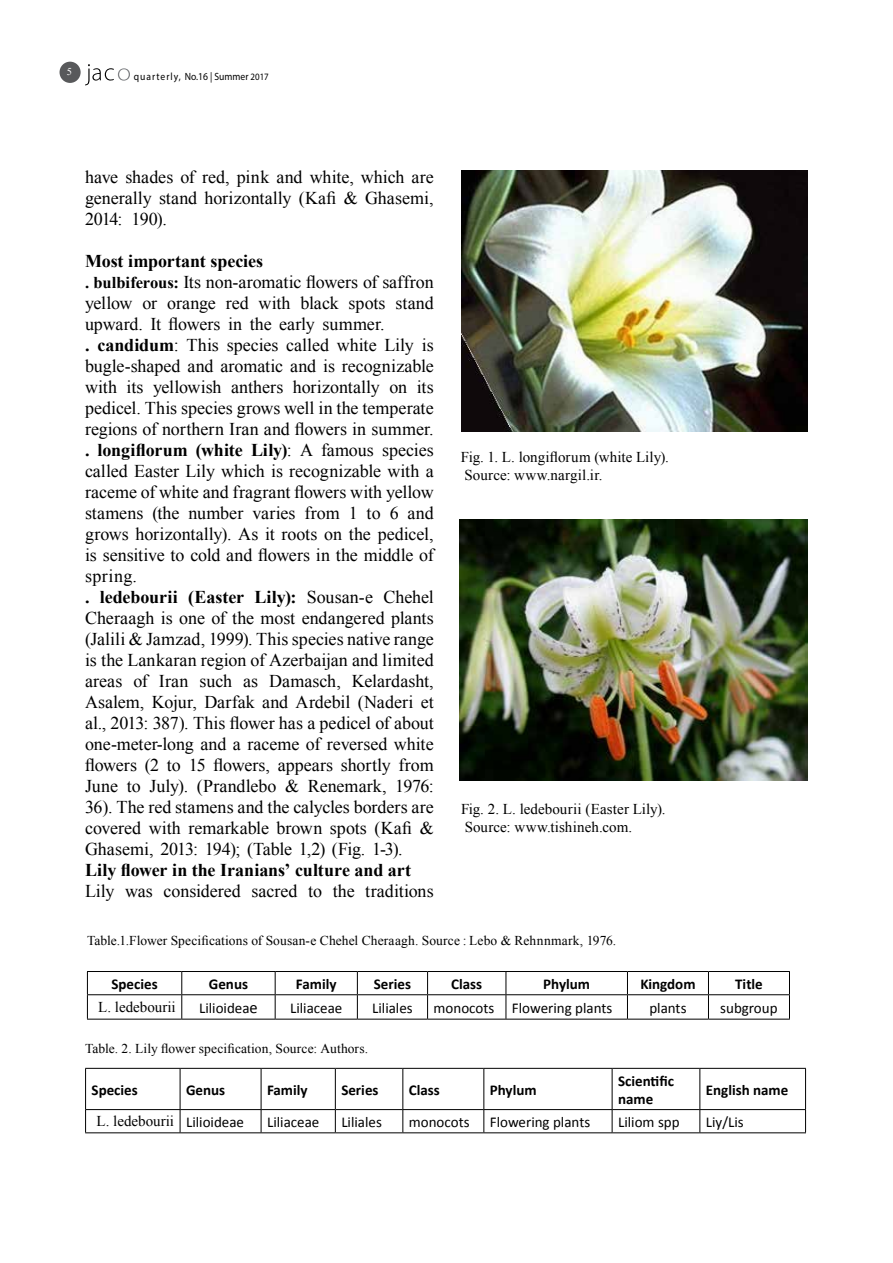
<style>
.page{position:relative;width:893px;height:1263px;background:#fff}
.page>*{position:absolute;margin:0;border:0;box-sizing:border-box;transform-origin:0 0}
.t1{font:18px/21px "Times New Roman";color:#000;text-align:right}
.t2{font:700 18px "Times New Roman";color:#000}
.t3{font:15px/18px "Times New Roman";color:#000}
.t4{font:15px "Calibri";color:#000}
.t5{font:700 15px "Calibri";color:#000}
.t6{font:13.5px "Times New Roman";letter-spacing:.005em;color:#000}
.t7{font:10.5px "Myriad Pro";letter-spacing:.095em;color:#000;scale:.92 1}
.t8{font:10.5px "Times New Roman";color:#fff}
.s1{font-size:9.75px}
.s2{font-weight:700;font-size:16.5px}
.s3{font-weight:700}
.s4{font-weight:400}
.s5{font-size:16.5px}
</style>
<div class="page">
<svg style="left:85px;top:64px;width:45px;height:21px"></svg>
<div style="left:60px;top:62px;width:21px;height:21px;background:#58595b;border-radius:50%"></div>
<hr style="left:708px;top:1019px;width:82px;height:1px;background:#000">
<hr style="left:627px;top:1019px;width:81px;height:1px;background:#000">
<hr style="left:506px;top:1019px;width:121px;height:1px;background:#000">
<hr style="left:428px;top:1019px;width:78px;height:1px;background:#000">
<hr style="left:357px;top:1019px;width:71px;height:1px;background:#000">
<hr style="left:275px;top:1019px;width:82px;height:1px;background:#000">
<hr style="left:182px;top:1019px;width:93px;height:1px;background:#000">
<hr style="left:87px;top:1019px;width:95px;height:1px;background:#000">
<svg style="left:87px;top:971px;width:703px;height:48px"></svg>
<hr style="left:700px;top:1132px;width:106px;height:1px;background:#000">
<hr style="left:612px;top:1132px;width:88px;height:1px;background:#000">
<hr style="left:484px;top:1132px;width:128px;height:1px;background:#000">
<hr style="left:403px;top:1132px;width:81px;height:1px;background:#000">
<hr style="left:335px;top:1132px;width:68px;height:1px;background:#000">
<hr style="left:261px;top:1132px;width:74px;height:1px;background:#000">
<hr style="left:180px;top:1132px;width:81px;height:1px;background:#000">
<hr style="left:85px;top:1132px;width:95px;height:1px;background:#000">
<svg style="left:85px;top:1068px;width:721px;height:64px"></svg>
<img style="left:461px;top:170px;width:347px;height:262px">
<img style="left:459px;top:519px;width:349px;height:262px">
<p class="t8" style="left:67px;top:65px;width:7px">5</p>
<p class="t7" style="left:134px;top:70px;width:148px">quarterly, No.16 | Summer <span class="s1">2017</span></p>
<p class="t1" style="left:85px;top:166px;width:350px">have shades of red, pink and white, which are</p>
<p class="t1" style="left:85px;top:187px;width:350px">generally stand horizontally (Kafi &amp; Ghasemi,</p>
<p class="t1" style="left:132px;top:208px;width:37px">190 .(</p>
<p class="t1" style="left:85px;top:208px;width:39px">2014:</p>
<p class="t2" style="left:85px;top:248px;width:180px">Most important species</p>
<p class="t1" style="left:85px;top:271px;width:350px"><span class="s2">. bulbiferous:</span> Its non-aromatic flowers of saffron</p>
<p class="t1" style="left:395px;top:292px;width:40px">stand</p>
<p class="t1" style="left:85px;top:292px;width:49px">yellow</p>
<p class="t1" style="left:85px;top:313px;width:301px">upward. It flowers in the early summer.</p>
<p class="t1" style="left:85px;top:334px;width:350px"><span class="s3">. candidum</span>: This species called white Lily is</p>
<p class="t1" style="left:85px;top:355px;width:350px">bugle-shaped and aromatic and is recognizable</p>
<p class="t1" style="left:417px;top:376px;width:18px">its</p>
<p class="t1" style="left:226px;top:292px;width:25px">red</p>
<p class="t1" style="left:259px;top:292px;width:34px">with</p>
<p class="t1" style="left:300px;top:292px;width:40px">black</p>
<p class="t1" style="left:349px;top:292px;width:39px">spots</p>
<p class="t1" style="left:167px;top:292px;width:50px">orange</p>
<p class="t1" style="left:142px;top:292px;width:16px">or</p>
<p class="t1" style="left:85px;top:376px;width:34px">with</p>
<p class="t1" style="left:85px;top:397px;width:350px">pedicel. This species grows well in the temperate</p>
<p class="t1" style="left:85px;top:418px;width:350px">regions of northern Iran and flowers in summer.</p>
<p class="t2" style="left:85px;top:437px;width:350px">. longiflorum (white Lily <span class="s4">A:</span>) <span class="s4">famous species</span></p>
<p class="t1" style="left:85px;top:460px;width:350px">called Easter Lily which is recognizable with a</p>
<p class="t1" style="left:85px;top:481px;width:350px">raceme of white and fragrant flowers with yellow</p>
<p class="t1" style="left:408px;top:502px;width:28px">and</p>
<p class="t1" style="left:127px;top:376px;width:18px">its</p>
<p class="t1" style="left:153px;top:376px;width:70px">yellowish</p>
<p class="t1" style="left:231px;top:376px;width:54px">anthers</p>
<p class="t1" style="left:293px;top:376px;width:89px">horizontally</p>
<p class="t1" style="left:389px;top:376px;width:19px">on</p>
<p class="t3" style="left:461px;top:448px;width:210px">Fig. 1. L. longiflorum (white Lily .(<br>Source: www.nargil .i r.</p>
<p class="t1" style="left:152px;top:502px;width:28px">(the</p>
<p class="t1" style="left:188px;top:502px;width:56px">number</p>
<p class="t1" style="left:252px;top:502px;width:45px">varies</p>
<p class="t1" style="left:304px;top:502px;width:37px">from</p>
<p class="t1" style="left:349px;top:502px;width:10px">1</p>
<p class="t1" style="left:390px;top:502px;width:10px">6</p>
<p class="t1" style="left:85px;top:502px;width:60px">stamens</p>
<p class="t1" style="left:85px;top:523px;width:350px">grows horizontally .) As it roots on the pedicel,</p>
<p class="t1" style="left:85px;top:544px;width:350px">is sensitive to cold and flowers in the middle of</p>
<p class="t1" style="left:85px;top:565px;width:53px">spring.</p>
<p class="t1" style="left:383px;top:586px;width:52px">Chehel</p>
<p class="t1" style="left:367px;top:502px;width:16px">to</p>
<p class="t2" style="left:100px;top:584px;width:80px">ledebourii</p>
<p class="t2" style="left:255px;top:584px;width:44px">Lily :)</p>
<p class="t2" style="left:188px;top:584px;width:57px">(Easter</p>
<p class="t1" style="left:307px;top:586px;width:68px">Sousan e-</p>
<p class="t2" style="left:85px;top:584px;width:6px">.</p>
<p class="t1" style="left:85px;top:607px;width:350px">Cheraagh is one of the most endangered plants (Jalili &amp; Jamzad, 1999 .) This species native range is the Lankaran region of Azerbaijan and limited Kelardasht,</p>
<p class="t1" style="left:199px;top:670px;width:34px">such</p>
<p class="t1" style="left:269px;top:670px;width:73px">Damasch,</p>
<p class="t1" style="left:133px;top:670px;width:16px">of</p>
<p class="t1" style="left:159px;top:670px;width:31px">Iran</p>
<p class="t1" style="left:85px;top:670px;width:39px">areas</p>
<p class="t1" style="left:85px;top:691px;width:350px">Asalem, Kojur, Darfak and Ardebil (Naderi et</p>
<p class="t1" style="left:85px;top:712px;width:350px">al., 2013: 387 .) This flower has a pedicel of about</p>
<p class="t1" style="left:85px;top:733px;width:350px">one-meter-long and a raceme of reversed white</p>
<p class="t1" style="left:85px;top:754px;width:350px">flowers (2 to 15 flowers, appears shortly from</p>
<p class="t1" style="left:395px;top:775px;width:40px">1976:</p>
<p class="t1" style="left:243px;top:670px;width:17px">as</p>
<p class="t1" style="left:150px;top:775px;width:40px">July .)</p>
<p class="t1" style="left:197px;top:775px;width:81px">(Prandlebo</p>
<p class="t1" style="left:308px;top:775px;width:80px">Renemark,</p>
<p class="t1" style="left:285px;top:775px;width:16px">&amp;</p>
<p class="t1" style="left:85px;top:775px;width:350px;text-align:left">June<br>36 .) The red stamens and the calycles borders are covered with remarkable brown spots (Kafi &amp; Ghasemi, 2013: 194); (Table 1,2) (Fig. 1-3 .(</p>
<p class="t2" style="left:85px;top:857px;width:328px">Lily flower in the Iranians’ culture and art</p>
<p class="t1" style="left:365px;top:880px;width:70px">traditions</p>
<p class="t1" style="left:127px;top:775px;width:16px">to</p>
<p class="t3" style="left:461px;top:800px;width:206px">Fig. 2. L. ledebourii (Easter Lily .(<br>Source: www.tishineh.com.</p>
<p class="t1" style="left:85px;top:880px;width:31px">Lily</p>
<p class="t6" style="left:87px;top:931px;width:531px">Table.1.Flower Specifications of Sousan e- Chehel Cheraagh. Source : Lebo &amp; Rehnnmark, 1976.</p>
<p class="t1" style="left:163px;top:880px;width:79px">considered</p>
<p class="t1" style="left:251px;top:880px;width:48px">sacred</p>
<p class="t1" style="left:333px;top:880px;width:24px">the</p>
<p class="t1" style="left:308px;top:880px;width:16px">to</p>
<p class="t1" style="left:125px;top:880px;width:29px">was</p>
<p class="t5" style="left:111px;top:974px;width:48px">Species</p>
<p class="t5" style="left:209px;top:974px;width:41px">Genus</p>
<p class="t5" style="left:296px;top:974px;width:42px">Family</p>
<p class="t5" style="left:374px;top:974px;width:39px">Series</p>
<p class="t5" style="left:451px;top:974px;width:33px">Class</p>
<p class="t5" style="left:543px;top:974px;width:48px">Phylum</p>
<p class="t5" style="left:640px;top:974px;width:57px">Kingdom</p>
<p class="t3" style="left:98px;top:998px;width:79px">L. ledebourii</p>
<p class="t4" style="left:199px;top:999px;width:60px">Lilioidea<span class="s5">e</span></p>
<p class="t4" style="left:290px;top:998px;width:54px">Liliaceae</p>
<p class="t4" style="left:372px;top:998px;width:42px">Liliales</p>
<p class="t4" style="left:434px;top:998px;width:62px">monocots</p>
<p class="t4" style="left:512px;top:998px;width:102px">Flowering plants</p>
<p class="t4" style="left:649px;top:998px;width:39px">plants</p>
<p class="t6" style="left:85px;top:1039px;width:285px">Table. 2. Lily flower specification, Source: Authors.</p>
<p class="t5" style="left:92px;top:1080px;width:48px">Species</p>
<p class="t3" style="left:97px;top:1112px;width:79px">L. ledebourii</p>
<p class="t5" style="left:186px;top:1080px;width:41px">Genus</p>
<p class="t4" style="left:186px;top:1112px;width:59px">Lilioideae</p>
<p class="t5" style="left:267px;top:1080px;width:42px">Family</p>
<p class="t4" style="left:267px;top:1112px;width:54px">Liliaceae</p>
<p class="t5" style="left:341px;top:1080px;width:39px">Series</p>
<p class="t4" style="left:341px;top:1112px;width:42px">Liliales</p>
<p class="t5" style="left:409px;top:1080px;width:33px">Class</p>
<p class="t4" style="left:409px;top:1112px;width:62px">monocots</p>
<p class="t5" style="left:490px;top:1080px;width:48px">Phylum</p>
<p class="t4" style="left:490px;top:1112px;width:102px">Flowering plants</p>
<p class="t5" style="left:618px;top:1071px;width:57px">Scientific</p>
<p class="t5" style="left:618px;top:1089px;width:37px">name</p>
<p class="t4" style="left:618px;top:1112px;width:63px">Liliom spp</p>
<p class="t5" style="left:735px;top:974px;width:29px">Title</p>
<p class="t4" style="left:720px;top:998px;width:59px">subgroup</p>
<p class="t5" style="left:706px;top:1080px;width:84px">English name</p>
<p class="t4" style="left:706px;top:1112px;width:39px">Liy/Lis</p>
</div>
